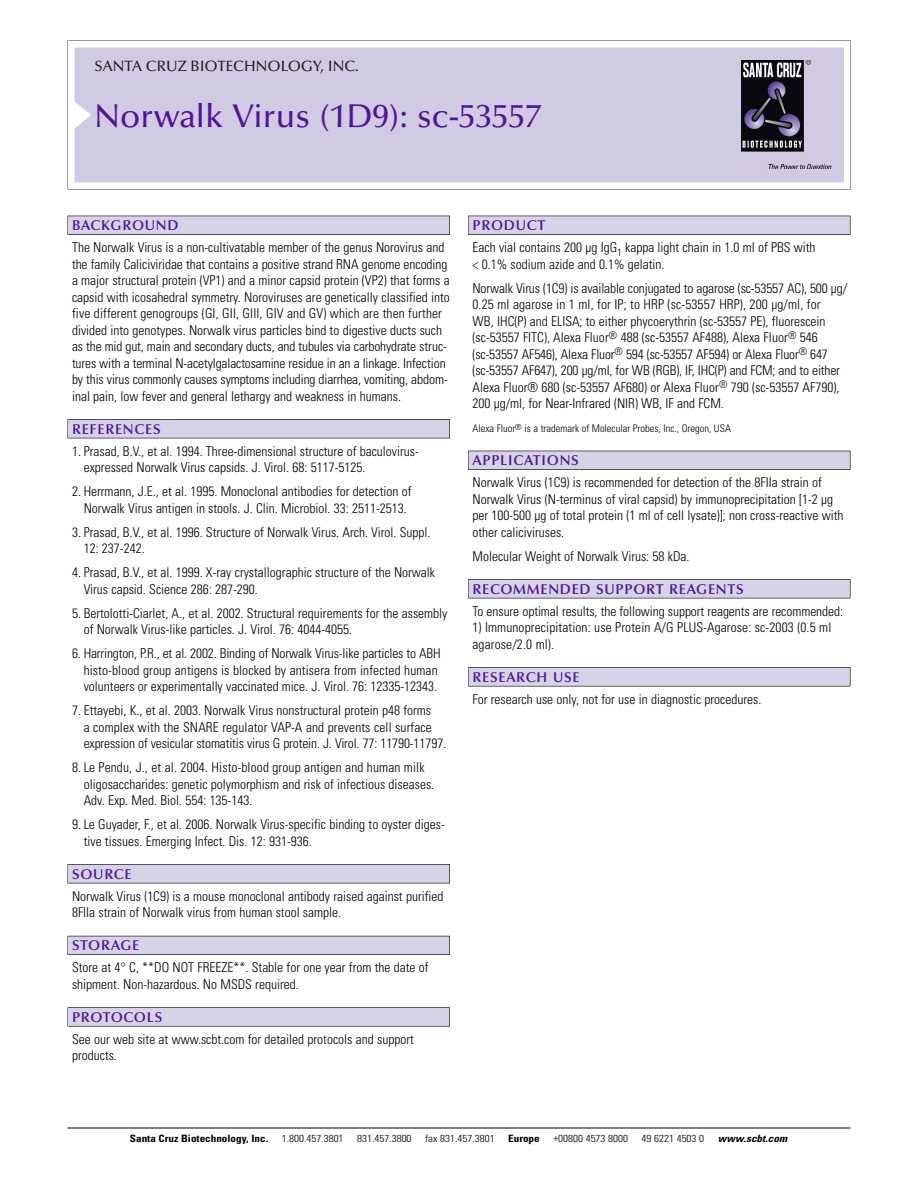
<style>
.page{position:relative;width:918px;height:1188px;background:#fff}
.page>*{position:absolute;margin:0;border:0;box-sizing:border-box;transform-origin:0 0}
.t1{font:500 33px "Optima";color:#511695}
.t2{font:500 15px "Optima";color:#231f20}
.t3{font:600 14.25px "Optima";letter-spacing:.05em;color:#511695}
.t4{font:300 condensed 13.5px/16.5px "Univers";color:#000}
.t5{font:300 condensed 10.5px "Univers";color:#000}
.t6{font:300 condensed 10.2px "Univers";color:#000;scale:1.1 1}
.t7{font:700 condensed 10.2px "Univers";color:#000;scale:1.1 1}
.t8{font:italic 700 condensed 10.2px "Univers";letter-spacing:.005em;color:#000;scale:1.1 1}
</style>
<div class="page">
<svg style="left:68px;top:40px;width:783px;height:149px"></svg>
<div style="left:74px;top:47px;width:770px;height:135px;background:#d1cae3"></div>
<img style="left:741px;top:60px;width:90px;height:108px">
<div style="left:68px;top:216px;width:382px;height:19px;background:#525155"></div>
<div style="left:68px;top:216px;width:381px;height:18px;background:#d7d3e7"></div>
<div style="left:68px;top:419px;width:382px;height:19px;background:#525155"></div>
<div style="left:68px;top:420px;width:381px;height:18px;background:#d7d3e7"></div>
<div style="left:68px;top:864px;width:382px;height:19px;background:#545357"></div>
<div style="left:68px;top:865px;width:381px;height:18px;background:#d7d3e7"></div>
<div style="left:68px;top:936px;width:382px;height:19px;background:#54535a"></div>
<div style="left:68px;top:936px;width:381px;height:18px;background:#d7d3e7"></div>
<svg style="left:68px;top:1007px;width:382px;height:20px"></svg>
<div style="left:68px;top:1008px;width:381px;height:18px;background:#d7d3e7"></div>
<div style="left:468px;top:216px;width:382px;height:19px;background:#525155"></div>
<div style="left:468px;top:216px;width:382px;height:18px;background:#d7d3e7"></div>
<div style="left:468px;top:451px;width:382px;height:19px;background:#515055"></div>
<div style="left:468px;top:451px;width:382px;height:18px;background:#d7d3e7"></div>
<div style="left:468px;top:579px;width:382px;height:19px;background:#545357"></div>
<div style="left:468px;top:580px;width:382px;height:18px;background:#d7d3e7"></div>
<div style="left:468px;top:667px;width:382px;height:19px;background:#575759"></div>
<div style="left:468px;top:668px;width:382px;height:18px;background:#d7d3e7"></div>
<hr style="left:68px;top:1128px;width:782px;height:1px;background:#000">
<p class="t2" style="left:94px;top:61px;width:266px">SANTA CRUZ BIOTECHNOLOGY, INC.</p>
<h1 class="t1" style="left:94px;top:103px;width:449px">Norwalk Virus (1D9): sc-53557</h1>
<p class="t3" style="left:72px;top:219px;width:108px">BACKGROUND</p>
<p class="t4" style="left:72px;top:240px;width:379px">The Norwalk Virus is a non-cultivatable member of the genus Norovirus and the family Caliciviridae that contains a positive strand RNA genome encoding a major structural protein (VP1) and a minor capsid protein (VP2) that forms a capsid with icosahedral symmetry. Noroviruses are genetically classified into five different genogroups (GI, GII, GIII, GIV and GV) which are then further divided into genotypes. Norwalk virus particles bind to digestive ducts such as the mid gut, main and secondary ducts, and tubules via carbohydrate struc&shy;tures with a terminal N-acetylgalactosamine residue in an a linkage. Infection by this virus commonly causes symptoms including diarrhea, vomiting, abdom&shy;inal pain, low fever and general lethargy and weakness in humans.</p>
<p class="t3" style="left:72px;top:423px;width:90px">REFERENCES</p>
<p class="t4" style="left:84px;top:444px;width:337px;text-indent:-12px">1. Prasad, B.V., et al. 1994. Three-dimensional structure of baculovirus&shy;expressed Norwalk Virus capsids. J. Virol. 68: 5117-5125.</p>
<p class="t4" style="left:72px;top:484px;width:341px;text-align:center">2. Herrmann, J.E., et al. 1995. Monoclonal antibodies for detection of<br>Norwalk Virus antigen in stools. J. Clin. Microbiol. 33: 2511-2513.</p>
<p class="t4" style="left:84px;top:525px;width:348px;text-indent:-12px">3. Prasad, B.V., et al. 1996. Structure of Norwalk Virus. Arch. Virol. Suppl.<br>12: 237-242.</p>
<p class="t4" style="left:84px;top:565px;width:353px;text-indent:-12px">4. Prasad, B.V., et al. 1999. X-ray crystallographic structure of the Norwalk<br>Virus capsid. Science 286: 287-290.</p>
<p class="t4" style="left:84px;top:606px;width:365px;text-indent:-12px">5. Bertolotti-Ciarlet, A., et al. 2002. Structural requirements for the assembly of Norwalk Virus-like particles. J. Virol. 76: 4044-4055.</p>
<p class="t4" style="left:84px;top:646px;width:359px;text-indent:-12px">6. Harrington, P.R., et al. 2002. Binding of Norwalk Virus-like particles to ABH histo-blood group antigens is blocked by antisera from infected human volunteers or experimentally vaccinated mice. J. Virol. 76: 12335-12343.</p>
<p class="t4" style="left:84px;top:703px;width:364px;text-indent:-12px">7. Ettayebi, K., et al. 2003. Norwalk Virus nonstructural protein p48 forms<br>a complex with the SNARE regulator VAP-A and prevents cell surface expression of vesicular stomatitis virus G protein. J. Virol. 77: 11790-11797.</p>
<p class="t4" style="left:84px;top:760px;width:352px;text-indent:-12px">8. Le Pendu, J., et al. 2004. Histo-blood group antigen and human milk oligosaccharides: genetic polymorphism and risk of infectious diseases.<br>Adv. Exp. Med. Biol. 554: 135-143.</p>
<p class="t4" style="left:84px;top:817px;width:363px;text-indent:-12px">9. Le Guyader, F., et al. 2006. Norwalk Virus-specific binding to oyster diges&shy;tive tissues. Emerging Infect. Dis. 12: 931-936.</p>
<p class="t3" style="left:72px;top:868px;width:61px">SOURCE</p>
<p class="t4" style="left:72px;top:889px;width:373px">Norwalk Virus (1C9) is a mouse monoclonal antibody raised against purified<br>8FIIa strain of Norwalk virus from human stool sample.</p>
<p class="t3" style="left:72px;top:940px;width:69px">STORAGE</p>
<p class="t4" style="left:72px;top:960px;width:358px">Store at 4° C, **DO NOT FREEZE**. Stable for one year from the date of shipment. Non-hazardous. No MSDS required.</p>
<p class="t3" style="left:72px;top:1011px;width:92px">PROTOCOLS</p>
<p class="t4" style="left:72px;top:1032px;width:343px">See our web site at www.scbt.com for detailed protocols and support products.</p>
<p class="t3" style="left:473px;top:219px;width:74px">PRODUCT</p>
<p class="t4" style="left:473px;top:240px;width:345px">Each vial contains 200 µg IgG<sub>1</sub> kappa light chain in 1.0 ml of PBS with &lt; 0.1% sodium azide and 0.1% gelatin.</p>
<p class="t4" style="left:473px;top:281px;width:376px">Norwalk Virus (1C9) is available conjugated to agarose (sc-53557 AC), 500 µg/ 0.25 ml agarose in 1 ml, for IP; to HRP (sc-53557 HRP), 200 µg/ml, for<br>WB, IHC(P) and ELISA; to either phycoerythrin (sc-53557 PE), fluorescein (sc-53557 FITC), Alexa Fluor<sup>®</sup> 488 (sc-53557 AF488), Alexa Fluor<sup>®</sup> 546 (sc-53557 AF546), Alexa Fluor<sup>®</sup> 594 (sc-53557 AF594) or Alexa Fluor<sup>®</sup> 647 (sc-53557 AF647), 200 µg/ml, for WB (RGB), IF, IHC(P) and FCM; and to either Alexa Fluor® 680 (sc-53557 AF680) or Alexa Fluor<sup>®</sup> 790 (sc-53557 AF790), 200 µg/ml, for Near-Infrared (NIR) WB, IF and FCM.</p>
<p class="t5" style="left:473px;top:424px;width:260px">Alexa Fluor<sup>®</sup> is a trademark of Molecular Probes, Inc., Oregon, USA</p>
<p class="t3" style="left:473px;top:455px;width:108px">APPLICATIONS</p>
<p class="t4" style="left:473px;top:475px;width:373px">Norwalk Virus (1C9) is recommended for detection of the 8FIIa strain of Norwalk Virus (N-terminus of viral capsid) by immunoprecipitation [1-2 µg per 100-500 µg of total protein (1 ml of cell lysate)]; non cross-reactive with other caliciviruses.</p>
<p class="t4" style="left:473px;top:549px;width:219px">Molecular Weight of Norwalk Virus: 58 kDa.</p>
<p class="t3" style="left:473px;top:583px;width:273px">RECOMMENDED SUPPORT REAGENTS</p>
<p class="t4" style="left:473px;top:604px;width:372px">To ensure optimal results, the following support reagents are recommended:</p>
<p class="t4" style="left:473px;top:620px;width:360px">1) Immunoprecipitation: use Protein A/G PLUS-Agarose: sc-2003 (0.5 ml agarose/2.0 ml).</p>
<p class="t3" style="left:473px;top:671px;width:109px">RESEARCH USE</p>
<p class="t4" style="left:473px;top:692px;width:290px">For research use only, not for use in diagnostic procedures.</p>
<p class="t7" style="left:130px;top:1135px;width:127px">Santa Cruz Biotechnology, Inc.</p>
<p class="t6" style="left:282px;top:1135px;width:58px">1.800.457.3801</p>
<p class="t6" style="left:357px;top:1135px;width:51px">831.457.3800</p>
<p class="t6" style="left:425px;top:1135px;width:65px">fax 831.457.3801</p>
<p class="t7" style="left:508px;top:1135px;width:30px">Europe</p>
<p class="t6" style="left:553px;top:1135px;width:69px">+00800 4573 8000</p>
<p class="t6" style="left:642px;top:1135px;width:58px">49 6221 4503 0</p>
<p class="t8" style="left:718px;top:1135px;width:64px">www.scbt.com</p>
</div>
